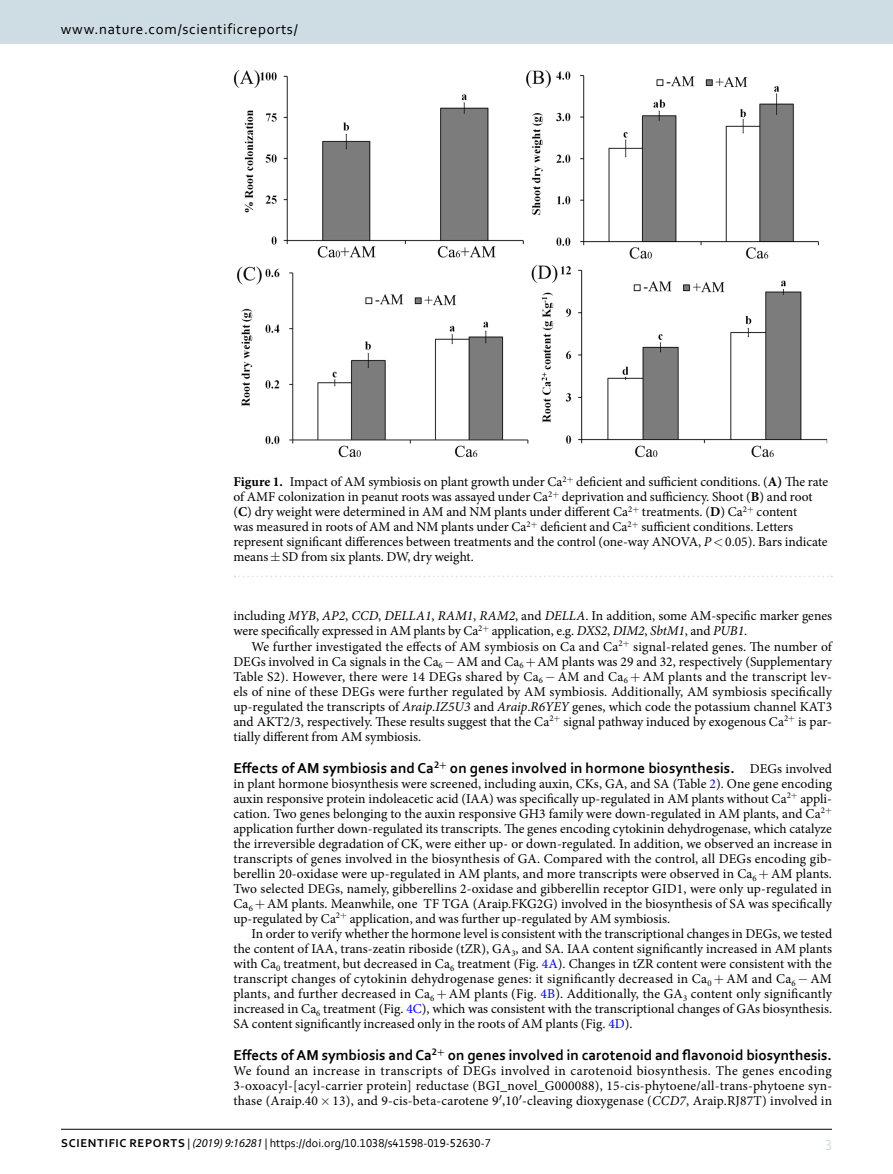
<style>
.page{position:relative;width:893px;height:1174px;background:#fff}
.page>*{position:absolute;margin:0;border:0;box-sizing:border-box;transform-origin:0 0}
.t1{font:700 15px "Corbel";color:#000}
.t2{font:15px "Corbel 2";letter-spacing:.045em;color:#000}
.t3{font:15px "Corbel 2";color:#cedde4}
.t4{font:13.5px/15px "Minion Pro";color:#000}
.t5{font:12px "Corbel";color:#000}
.s1{font-weight:700}
.s2{font-style:italic}
.s3{font-family:"Minion Pro";font-weight:400;font-size:13.5px}
.s4{color:#00f}
.s5{font-family:"Corbel Bold 2"}
.s6{font-family:"Corbel 2"}
.s7{font-family:"Myriad Pro";font-style:italic}
</style>
<div class="page">
<hr style="left:61px;top:1129px;width:771px;height:1px;background:#000">
<div style="left:0;top:0;width:893px;height:43px;background:#cedde4"></div>
<img style="left:233px;top:70px;width:594px;height:387px">
<svg style="left:234px;top:575px;width:598px;height:2px"></svg>
<p class="t2" style="left:61px;top:19px;width:238px">www.nature.com/scientificreports/</p>
<p class="t4" style="left:233px;top:474px;width:596px"><span class="s1">Figure 1.</span> Impact of AM symbiosis on plant growth under Ca<sup>2</sup> deficient and sufficient conditions. (<span class="s1">A)</span> The rate of AMF colonization in peanut roots was assayed under Ca<sup>2</sup> deprivation and sufficiency. Shoot (<span class="s1">B</span>) and root (<span class="s1">C</span>) dry weight were determined in AM and NM plants under different Ca<sup>2</sup> treatments. (<span class="s1">D</span>) Ca<sup>2</sup> content<br>was measured in roots of AM and NM plants under Ca<sup>2</sup> deficient and Ca<sup>2</sup> sufficient conditions. Letters represent significant differences between treatments and the control (one-way ANOVA, <span class="s2">P</span> 0.05). Bars indicate means SD from six plants. DW, dry weight.</p>
<p class="t4" style="left:233px;top:609px;width:600px">including <span class="s2">MYB</span>, <span class="s2">AP2</span>, <span class="s2">CCD</span>, <span class="s2">DELLA1</span>, <span class="s2">RAM1</span>, <span class="s2">RAM2</span>, and <span class="s2">DELLA</span>. In addition, some AM-specific marker genes were specifically expressed in AM plants by Ca<sup>2</sup> application, e.g. <span class="s2">DXS2</span>, <span class="s2">DIM2</span>, <span class="s2">SbtM1</span>, and <span class="s2">PUB1</span>.</p>
<p class="t4" style="left:233px;top:639px;width:600px;text-align:justify;text-indent:18px">We further investigated the effects of AM symbiosis on Ca and Ca<sup>2</sup> signal-related genes. The number of DEGs involved in Ca signals in the Ca<sub>6</sub> −AM and Ca<sub>6</sub> AM plants was 29 and 32, respectively (Supplementary Table S2). However, there were 14 DEGs shared by Ca<sub>6</sub> − AM and Ca<sub>6</sub> AM plants and the transcript lev&shy;els of nine of these DEGs were further regulated by AM symbiosis. Additionally, AM symbiosis specifically up-regulated the transcripts of <span class="s2">Araip</span>.<span class="s2">IZ5U3</span> and <span class="s2">Araip</span>.<span class="s2">R6YEY</span> genes, which code the potassium channel KAT3 and AKT2/3, respectively. These results suggest that the Ca<sup>2</sup> signal pathway induced by exogenous Ca<sup>2</sup> is par&shy;tially different from AM symbiosis.</p>
<p class="t1" style="left:233px;top:758px;width:600px">Effects of AM symbiosis and Ca<sup>2</sup> on genes involved in hormone biosynthesis. <span class="s3">DEGs involved</span></p>
<p class="t4" style="left:233px;top:776px;width:600px">in plant hormone biosynthesis were screened, including auxin, CKs, GA, and SA (Table <span class="s4">2</span>). One gene encoding auxin responsive protein indoleacetic acid (IAA) was specifically up-regulated in AM plants without Ca<sup>2</sup> appli&shy;cation. Two genes belonging to the auxin responsive GH3 family were down-regulated in AM plants, and Ca<sup>2 </sup>application further down-regulated its transcripts. The genes encoding cytokinin dehydrogenase, which catalyze the irreversible degradation of CK, were either up- or down-regulated. In addition, we observed an increase in transcripts of genes involved in the biosynthesis of GA. Compared with the control, all DEGs encoding gib&shy;berellin 20-oxidase were up-regulated in AM plants, and more transcripts were observed in Ca<sub>6</sub> AM plants.<br>Two selected DEGs, namely, gibberellins 2-oxidase and gibberellin receptor GID1, were only up-regulated in Ca<sub>6</sub> AM plants. Meanwhile, one TF TGA (Araip.FKG2G) involved in the biosynthesis of SA was specifically up-regulated by Ca<sup>2</sup> application, and was further up-regulated by AM symbiosis.</p>
<p class="t4" style="left:233px;top:926px;width:600px;text-align:justify;text-indent:18px">In order to verify whether the hormone level is consistent with the transcriptional changes in DEGs, we tested the content of IAA, trans-zeatin riboside (tZR), GA<sub>3</sub>, and SA. IAA content significantly increased in AM plants with Ca<sub>0</sub> treatment, but decreased in Ca<sub>6</sub> treatment (Fig. <span class="s4">4A</span>). Changes in tZR content were consistent with the transcript changes of cytokinin dehydrogenase genes: it significantly decreased in Ca<sub>0</sub> AM and Ca<sub>6</sub> − AM plants, and further decreased in Ca<sub>6</sub> AM plants (Fig. <span class="s4">4B</span>). Additionally, the GA<sub>3</sub> content only significantly increased in Ca<sub>6</sub> treatment (Fig. <span class="s4">4C</span>), which was consistent with the transcriptional changes of GAs biosynthesis.<br>SA content significantly increased only in the roots of AM plants (Fig. <span class="s4">4D</span>).</p>
<p class="t1" style="left:233px;top:1046px;width:600px">Effects of AM symbiosis and Ca<sup>2</sup> on genes involved in carotenoid and flavonoid biosynthesis.</p>
<p class="t4" style="left:233px;top:1063px;width:600px;text-align:justify">We found an increase in transcripts of DEGs involved in carotenoid biosynthesis. The genes encoding 3-oxoacyl-[acyl-carrier protein] reductase (BGI_novel_G000088), 15-cis-phytoene/all-trans-phytoene syn&shy;thase (Araip.40 13), and 9-cis-beta-carotene 9 ,10 -cleaving dioxygenase (<span class="s2">CCD7</span>, Araip.RJ87T) involved in</p>
<p class="t5" style="left:61px;top:1135px;width:431px"><span class="s5">SCIENTIFIC REPORTS</span> <span class="s6">|</span> <span class="s7">(2019) 9:16281</span> <span class="s6">|</span> https://doi.org/10.1038/s41598-019-52630-7</p>
<p class="t3" style="left:825px;top:1132px;width:8px">3</p>
</div>
